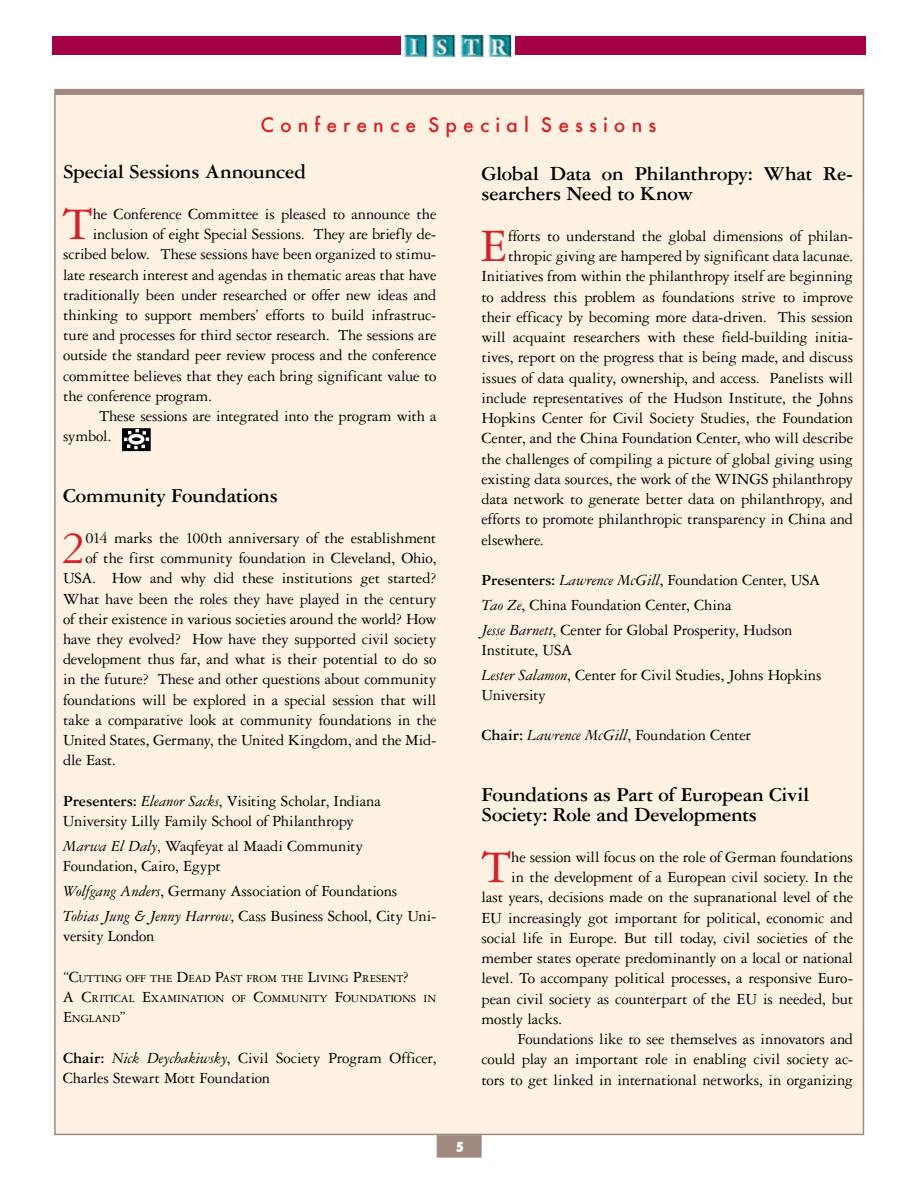
<style>
.page{position:relative;width:918px;height:1188px;background:#fff}
.page>*{position:absolute;margin:0;border:0;box-sizing:border-box;transform-origin:0 0}
.t1{font:49.65px "Garamond Three";color:#d2232a}
.t2{font:700 21px/20.2px "Garamond Three";letter-spacing:-.015em;color:#000}
.t3{font:500 19.5px "Futura";color:#d2232a}
.t4{font:16.5px/24.8px "Garamond Three";letter-spacing:-.01em;color:#000}
.t5{font:800 condensed 13.5px "Futura";color:#fff}
.t6{font:11.55px/20.2px "Garamond Three";letter-spacing:-.005em;color:#000}
.s1{font-weight:700}
.s2{font-style:italic}
.s3{font-size:16.5px}
</style>
<div class="page">
<div style="left:54px;top:93px;width:810px;height:1042px;background:#fff1e2;border:2px solid #a0897f"></div>
<div style="left:52px;top:36px;width:814px;height:18px;background:#a40045"></div>
<div style="left:54px;top:89px;width:810px;height:6px;background:#a0897f"></div>
<div style="left:437px;top:1135px;width:45px;height:23px;background:#a0897f;border:2px solid #a0897f"></div>
<div style="left:401px;top:33px;width:114px;height:26px;background:#fff"></div>
<img style="left:403px;top:33px;width:110px;height:26px">
<div style="left:122px;top:428px;width:29px;height:23px;border:1px solid #000"></div>
<svg style="left:124px;top:429px;width:25px;height:20px"></svg>
<p class="t3" style="left:260px;top:111px;width:397px">C o n f e r e n c e S p e c i a l S e s s i o n s</p>
<p class="t2" style="left:63px;top:162px;width:245px">Special Sessions Announced</p>
<h1 class="t1" style="left:63px;top:197px;width:32px">T</h1>
<p class="t4" style="left:93px;top:201px;width:345px">he Conference Committee is pleased to announce the</p>
<p class="t2" style="left:482px;top:163px;width:373px">Global Data on Philanthropy: What Re&shy;searchers Need to Know</p>
<h1 class="t1" style="left:480px;top:219px;width:29px">E</h1>
<p class="t4" style="left:508px;top:223px;width:347px">fforts to understand the global dimensions of philan-</p>
<p class="t4" style="left:93px;top:222px;width:345px">inclusion of eight Special Sessions. They are briefly de-</p>
<p class="t4" style="left:63px;top:242px;width:375px">scribed below. These sessions have been organized to stimu-</p>
<p class="t4" style="left:63px;top:262px;width:375px">late research interest and agendas in thematic areas that have</p>
<p class="t4" style="left:63px;top:282px;width:375px">traditionally been under researched or offer new ideas and</p>
<p class="t4" style="left:63px;top:302px;width:375px">thinking to support members’ efforts to build infrastruc-</p>
<p class="t4" style="left:63px;top:323px;width:375px">ture and processes for third sector research. The sessions are</p>
<p class="t4" style="left:63px;top:343px;width:375px">outside the standard peer review process and the conference</p>
<p class="t4" style="left:63px;top:363px;width:375px">committee believes that they each bring significant value to</p>
<p class="t4" style="left:63px;top:383px;width:151px">the conference program.</p>
<p class="t4" style="left:99px;top:404px;width:339px">These sessions are integrated into the program with a</p>
<p class="t4" style="left:63px;top:424px;width:50px">symbol.</p>
<p class="t4" style="left:508px;top:244px;width:347px">thropic giving are hampered by significant data lacunae.</p>
<p class="t4" style="left:481px;top:264px;width:373px">Initiatives from within the philanthropy itself are beginning</p>
<p class="t4" style="left:481px;top:284px;width:373px">to address this problem as foundations strive to improve</p>
<p class="t4" style="left:481px;top:304px;width:373px">their efficacy by becoming more data-driven. This session</p>
<p class="t4" style="left:481px;top:325px;width:373px">will acquaint researchers with these field-building initia-</p>
<p class="t4" style="left:481px;top:345px;width:373px">tives, report on the progress that is being made, and discuss</p>
<p class="t4" style="left:481px;top:365px;width:373px">issues of data quality, ownership, and access. Panelists will</p>
<p class="t4" style="left:481px;top:385px;width:373px">include representatives of the Hudson Institute, the Johns</p>
<p class="t4" style="left:481px;top:406px;width:373px">Hopkins Center for Civil Society Studies, the Foundation</p>
<p class="t4" style="left:481px;top:426px;width:373px">Center, and the China Foundation Center, who will describe</p>
<p class="t4" style="left:481px;top:446px;width:373px">the challenges of compiling a picture of global giving using</p>
<p class="t4" style="left:481px;top:466px;width:373px">existing data sources, the work of the WINGS philanthropy</p>
<p class="t4" style="left:481px;top:487px;width:373px">data network to generate better data on philanthropy, and</p>
<p class="t4" style="left:481px;top:507px;width:373px">efforts to promote philanthropic transparency in China and</p>
<p class="t4" style="left:481px;top:527px;width:64px">elsewhere.</p>
<p class="t4" style="left:481px;top:568px;width:340px"><span class="s1">Presenters:</span> <span class="s2">Lawrence McGill</span>, Foundation Center, USA<br><span class="s2">Tao Ze</span>, China Foundation Center, China<br><span class="s2">Jesse Barnett</span>, Center for Global Prosperity, Hudson</p>
<p class="t4" style="left:481px;top:637px;width:342px">Institute, USA<br><span class="s2">Lester Salamon</span>, Center for Civil Studies, Johns Hopkins</p>
<p class="t4" style="left:481px;top:682px;width:66px">University</p>
<p class="t4" style="left:481px;top:723px;width:271px"><span class="s1">Chair:</span> <span class="s2">Lawrence McGill</span>, Foundation Center</p>
<p class="t2" style="left:63px;top:486px;width:216px">Community Foundations</p>
<h1 class="t1" style="left:61px;top:521px;width:26px">2</h1>
<p class="t4" style="left:86px;top:525px;width:352px">014 marks the 100th anniversary of the establishment</p>
<p class="t4" style="left:86px;top:546px;width:352px">of the first community foundation in Cleveland, Ohio,</p>
<p class="t4" style="left:63px;top:566px;width:375px">USA. How and why did these institutions get started?</p>
<p class="t4" style="left:63px;top:586px;width:375px">What have been the roles they have played in the century</p>
<p class="t4" style="left:63px;top:606px;width:375px">of their existence in various societies around the world? How</p>
<p class="t4" style="left:63px;top:626px;width:375px">have they evolved? How have they supported civil society</p>
<p class="t4" style="left:63px;top:647px;width:375px">development thus far, and what is their potential to do so</p>
<p class="t4" style="left:63px;top:667px;width:375px">in the future? These and other questions about community</p>
<p class="t4" style="left:63px;top:687px;width:375px">foundations will be explored in a special session that will</p>
<p class="t4" style="left:63px;top:707px;width:375px">take a comparative look at community foundations in the</p>
<p class="t4" style="left:63px;top:728px;width:375px">United States, Germany, the United Kingdom, and the Mid-</p>
<p class="t4" style="left:63px;top:748px;width:55px">dle East.</p>
<p class="t4" style="left:63px;top:791px;width:319px;line-height:20.2px"><span class="s1">Presenters:</span> <span class="s2">Eleanor Sacks</span>, Visiting Scholar, Indiana<br>University Lilly Family School of Philanthropy</p>
<p class="t4" style="left:63px;top:836px;width:302px;line-height:20.2px"><span class="s2">Marwa El Daly</span>, Waqfeyat al Maadi Community<br>Foundation, Cairo, Egypt</p>
<p class="t4" style="left:63px;top:878px;width:375px"><span class="s2">Wolfgang Anders</span>, Germany Association of Foundations<br><span class="s2">Tobias Jung &amp; Jenny Harrow</span>, Cass Business School, City Uni-</p>
<p class="t4" style="left:63px;top:923px;width:93px">versity London</p>
<p class="t6" style="left:63px;top:968px;width:375px"><span class="s3">“C</span>UTTING OFF THE <span class="s3">D</span>EAD <span class="s3">P</span>AST FROM THE <span class="s3">L</span>IVING <span class="s3">P</span>RESENT<span class="s3">?<br>A C</span>RITICAL <span class="s3">E</span>XAMINATION OF <span class="s3">C</span>OMMUNITY <span class="s3">F</span>OUNDATIONS IN<br><span class="s3">E</span>NGLAND<span class="s3">”</span></p>
<p class="t4" style="left:63px;top:1047px;width:375px;line-height:20.2px"><span class="s1">Chair:</span> <span class="s2">Nick Deychakiwsky</span>, Civil Society Program Officer,<br>Charles Stewart Mott Foundation</p>
<p class="t2" style="left:482px;top:784px;width:329px">Foundations as Part of European Civil<br>Society: Role and Developments</p>
<h1 class="t1" style="left:481px;top:840px;width:32px">T</h1>
<p class="t4" style="left:511px;top:844px;width:343px">he session will focus on the role of German foundations</p>
<p class="t4" style="left:511px;top:865px;width:343px">in the development of a European civil society. In the</p>
<p class="t4" style="left:482px;top:885px;width:373px">last years, decisions made on the supranational level of the</p>
<p class="t4" style="left:482px;top:905px;width:373px">EU increasingly got important for political, economic and</p>
<p class="t4" style="left:482px;top:925px;width:373px">social life in Europe. But till today, civil societies of the</p>
<p class="t4" style="left:482px;top:946px;width:373px">member states operate predominantly on a local or national</p>
<p class="t4" style="left:482px;top:966px;width:373px">level. To accompany political processes, a responsive Euro-</p>
<p class="t4" style="left:482px;top:986px;width:373px">pean civil society as counterpart of the EU is needed, but</p>
<p class="t4" style="left:482px;top:1006px;width:82px">mostly lacks.</p>
<p class="t4" style="left:518px;top:1027px;width:337px">Foundations like to see themselves as innovators and</p>
<p class="t4" style="left:482px;top:1047px;width:373px">could play an important role in enabling civil society ac-</p>
<p class="t4" style="left:482px;top:1067px;width:373px">tors to get linked in international networks, in organizing</p>
<p class="t5" style="left:456px;top:1138px;width:10px">5</p>
</div>
